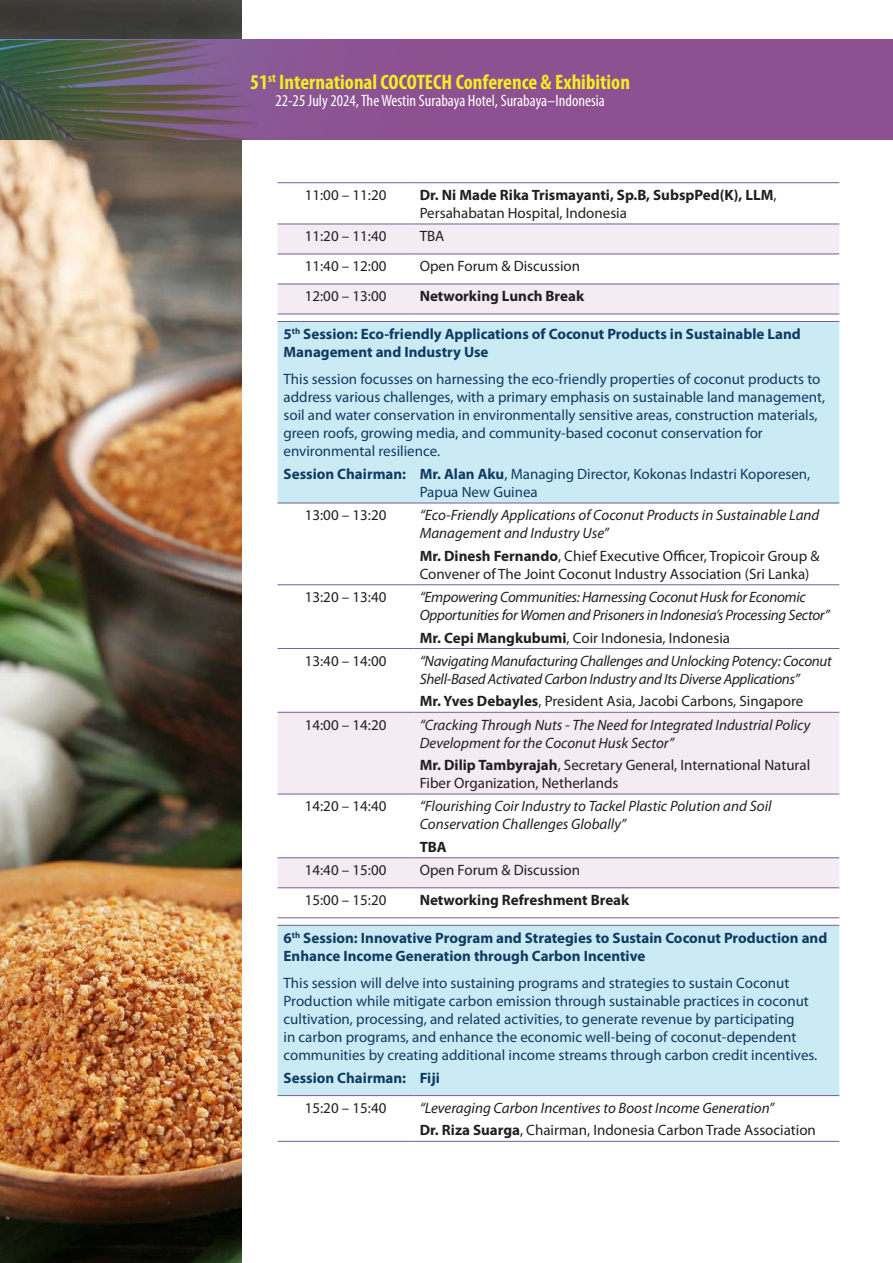
<style>
.page{position:relative;width:893px;height:1263px;background:#fff}
.page>*{position:absolute;margin:0;border:0;box-sizing:border-box;transform-origin:0 0}
.t1{font:700 condensed 21px "Myriad Pro";color:#f4ec23}
.t2{font:condensed 16.5px "Myriad Pro";color:#fff}
.t3{font:15px/18px "Myriad Pro";color:#0f3a62}
.t4{font:italic 15px/18px "Myriad Pro";letter-spacing:-.005em;color:#231f20}
.t5{font:15px/18px "Myriad Pro";color:#231f20}
.t6{font:700 15px/18px "Myriad Pro";color:#0f3a62}
.t7{font:700 15px/18px "Myriad Pro";color:#231f20}
.s1{font-weight:400}
.s2{font-weight:700}
.s3{font-weight:700;font-style:normal}
.s4{font-style:normal}
</style>
<div class="page">
<svg style="left:278px;top:225px;width:561px;height:89px;fill:#f4ebf3"></svg>
<svg style="left:278px;top:322px;width:561px;height:773px"></svg>
<hr style="left:278px;top:503px;width:136px;height:1px;background:#735f97">
<hr style="left:414px;top:503px;width:425px;height:1px;background:#735f97">
<hr style="left:278px;top:1095px;width:136px;height:1px;background:#735f97">
<hr style="left:414px;top:1095px;width:425px;height:1px;background:#735f97">
<hr style="left:278px;top:182px;width:136px;height:1px;background:#735f97">
<hr style="left:414px;top:182px;width:425px;height:1px;background:#735f97">
<hr style="left:278px;top:224px;width:136px;height:1px;background:#735f97">
<hr style="left:414px;top:224px;width:425px;height:1px;background:#735f97">
<hr style="left:278px;top:254px;width:136px;height:1px;background:#735f97">
<hr style="left:414px;top:254px;width:425px;height:1px;background:#735f97">
<hr style="left:278px;top:284px;width:136px;height:1px;background:#735f97">
<hr style="left:414px;top:284px;width:425px;height:1px;background:#735f97">
<hr style="left:278px;top:314px;width:136px;height:1px;background:#735f97">
<hr style="left:414px;top:314px;width:425px;height:1px;background:#735f97">
<hr style="left:278px;top:321px;width:136px;height:1px;background:#735f97">
<hr style="left:414px;top:321px;width:425px;height:1px;background:#735f97">
<hr style="left:278px;top:584px;width:136px;height:1px;background:#735f97">
<hr style="left:414px;top:584px;width:425px;height:1px;background:#735f97">
<hr style="left:278px;top:648px;width:136px;height:1px;background:#735f97">
<hr style="left:414px;top:648px;width:425px;height:1px;background:#735f97">
<hr style="left:278px;top:712px;width:136px;height:1px;background:#735f97">
<hr style="left:414px;top:712px;width:425px;height:1px;background:#735f97">
<hr style="left:278px;top:794px;width:136px;height:1px;background:#735f97">
<hr style="left:414px;top:794px;width:425px;height:1px;background:#735f97">
<hr style="left:278px;top:857px;width:136px;height:1px;background:#735f97">
<hr style="left:414px;top:857px;width:425px;height:1px;background:#735f97">
<hr style="left:278px;top:887px;width:136px;height:1px;background:#735f97">
<hr style="left:414px;top:887px;width:425px;height:1px;background:#735f97">
<hr style="left:278px;top:917px;width:136px;height:1px;background:#735f97">
<hr style="left:414px;top:917px;width:425px;height:1px;background:#735f97">
<hr style="left:278px;top:925px;width:136px;height:1px;background:#735f97">
<hr style="left:414px;top:925px;width:425px;height:1px;background:#735f97">
<hr style="left:278px;top:1141px;width:136px;height:1px;background:#735f97">
<hr style="left:414px;top:1141px;width:425px;height:1px;background:#735f97">
<img style="left:0;top:0;width:242px;height:1263px">
<div style="left:0;top:39px;width:893px;height:101px;background:#8d5090"></div>
<img style="left:0;top:40px;width:267px;height:100px">
<h1 class="t1" style="left:250px;top:69px;width:381px">51<sup>st</sup> International COCOTECH Conference &amp; Exhibition</h1>
<p class="t2" style="left:275px;top:90px;width:331px">22-25 July 2024, The Westin Surabaya Hotel, Surabaya–Indonesia</p>
<p class="t5" style="left:305px;top:186px;width:83px">11:00 – 11:20</p>
<p class="t7" style="left:420px;top:185px;width:358px">Dr. Ni Made Rika Trismayanti, Sp.B, SubspPed(K), LLM<span class="s1">,<br>Persahabatan Hospital, Indonesia</span></p>
<p class="t5" style="left:305px;top:227px;width:83px">11:20 – 11:40</p>
<p class="t5" style="left:420px;top:227px;width:26px">TBA</p>
<p class="t5" style="left:305px;top:257px;width:83px">11:40 – 12:00</p>
<p class="t5" style="left:420px;top:257px;width:162px">Open Forum &amp; Discussion</p>
<p class="t5" style="left:305px;top:287px;width:83px">12:00 – 13:00</p>
<p class="t7" style="left:420px;top:287px;width:166px">Networking Lunch Break</p>
<p class="t6" style="left:284px;top:324px;width:519px">5<sup>th</sup> Session: Eco-friendly Applications of Coconut Products in Sustainable Land<br>Management and Industry Use</p>
<p class="t3" style="left:284px;top:369px;width:543px">This session focusses on harnessing the eco-friendly properties of coconut products to address various challenges, with a primary emphasis on sustainable land management, soil and water conservation in environmentally sensitive areas, construction materials, green roofs, growing media, and community-based coconut conservation for environmental resilience.</p>
<p class="t3" style="left:420px;top:465px;width:392px;text-indent:-136px"><span class="s2">Session Chairman: Mr. Alan Aku</span>, Managing Director, Kokonas Indastri Koporesen,<br>Papua New Guinea</p>
<p class="t5" style="left:305px;top:506px;width:83px">13:00 – 13:20</p>
<p class="t4" style="left:420px;top:506px;width:401px">“Eco-Friendly Applications of Coconut Products in Sustainable Land<br>Management and Industry Use”</p>
<p class="t5" style="left:420px;top:546px;width:401px"><span class="s2">Mr. Dinesh Fernando</span>, Chief Executive Officer, Tropicoir Group &amp;<br>Convener of The Joint Coconut Industry Association (Sri Lanka)</p>
<p class="t5" style="left:305px;top:588px;width:83px">13:20 – 13:40</p>
<p class="t4" style="left:420px;top:588px;width:412px">“Empowering Communities: Harnessing Coconut Husk for Economic<br>Opportunities for Women and Prisoners in Indonesia’s Processing Sector”</p>
<p class="t5" style="left:420px;top:628px;width:312px"><span class="s2">Mr. Cepi Mangkubumi</span>, Coir Indonesia, Indonesia</p>
<p class="t5" style="left:305px;top:651px;width:83px">13:40 – 14:00</p>
<p class="t4" style="left:420px;top:651px;width:414px">“Navigating Manufacturing Challenges and Unlocking Potency: Coconut<br>Shell-Based Activated Carbon Industry and Its Diverse Applications”</p>
<p class="t5" style="left:420px;top:692px;width:385px"><span class="s2">Mr. Yves Debayles</span>, President Asia, Jacobi Carbons, Singapore</p>
<p class="t5" style="left:305px;top:715px;width:83px">14:00 – 14:20</p>
<p class="t4" style="left:420px;top:715px;width:392px">“Cracking Through Nuts - The Need for Integrated Industrial Policy<br>Development for the Coconut Husk Sector”</p>
<p class="t5" style="left:420px;top:756px;width:392px"><span class="s2">Mr. Dilip Tambyrajah</span>, Secretary General, International Natural<br>Fiber Organization, Netherlands</p>
<p class="t5" style="left:305px;top:797px;width:83px">14:20 – 14:40</p>
<p class="t4" style="left:420px;top:797px;width:353px">“Flourishing Coir Industry to Tackel Plastic Polution and Soil<br>Conservation Challenges Globally”</p>
<p class="t7" style="left:420px;top:837px;width:29px">TBA</p>
<p class="t5" style="left:305px;top:861px;width:83px">14:40 – 15:00</p>
<p class="t5" style="left:420px;top:861px;width:162px">Open Forum &amp; Discussion</p>
<p class="t5" style="left:305px;top:891px;width:83px">15:00 – 15:20</p>
<p class="t7" style="left:420px;top:890px;width:211px">Networking Refreshment Break</p>
<p class="t6" style="left:284px;top:928px;width:545px">6<sup>th</sup> Session: Innovative Program and Strategies to Sustain Coconut Production and<br>Enhance Income Generation through Carbon Incentive</p>
<p class="t3" style="left:284px;top:973px;width:535px">This session will delve into sustaining programs and strategies to sustain Coconut Production while mitigate carbon emission through sustainable practices in coconut cultivation, processing, and related activities, to generate revenue by participating<br>in carbon programs, and enhance the economic well-being of coconut-dependent communities by creating additional income streams through carbon credit incentives.</p>
<p class="t6" style="left:284px;top:1068px;width:158px">Session Chairman: Fiji</p>
<p class="t5" style="left:305px;top:1098px;width:83px">15:20 – 15:40</p>
<p class="t4" style="left:420px;top:1096px;width:398px;line-height:22.5px">“Leveraging Carbon Incentives to Boost Income Generation”<br><span class="s3">Dr. Riza Suarga</span><span class="s4">, Chairman, Indonesia Carbon Trade Association</span></p>
</div>
